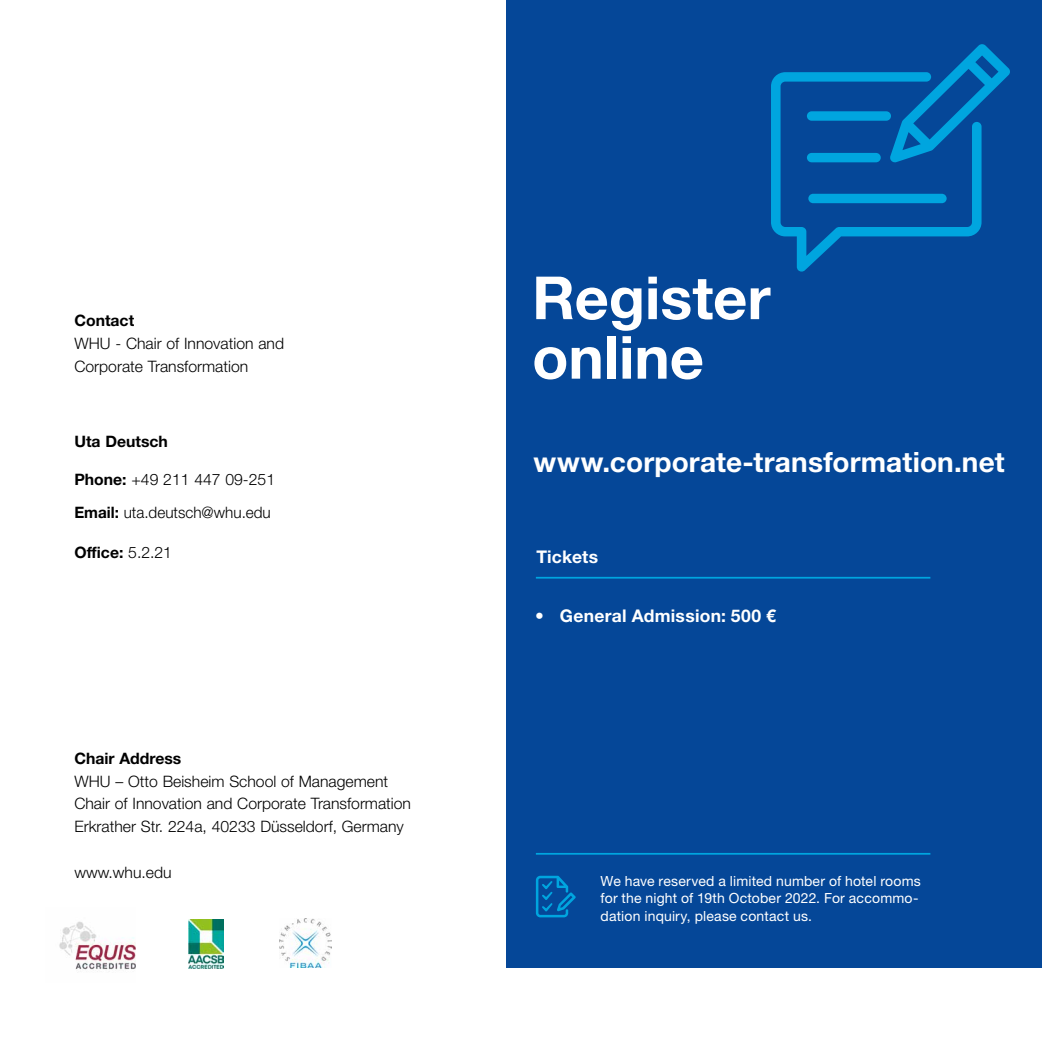
<style>
.page{position:relative;width:1042px;height:1042px;background:#fff}
.page>*{position:absolute;margin:0;border:0;box-sizing:border-box;transform-origin:0 0}
.t1{font:700 59.5px/59.5px "Helvetica Neue LT Pro";color:#fff}
.t2{font:700 28px "Helvetica Neue LT Pro";letter-spacing:.005em;color:#fff}
.t3{font:700 17.5px "Helvetica Neue LT Pro";letter-spacing:.015em;color:#fff}
.t4{font:300 15.75px/22.8px "Helvetica Neue LT Pro";color:#000}
.t5{font:700 15.75px "Helvetica Neue LT Pro";color:#000}
.t6{font:14px/17.5px "Helvetica Neue LT Pro";letter-spacing:.015em;color:#fff}
.s1{font-weight:700}
.s2{font-weight:300}
</style>
<div class="page">
<div style="left:506px;top:0;width:536px;height:967px;background:#054798"></div>
<svg style="left:771px;top:44px;width:239px;height:228px"></svg>
<hr style="left:536px;top:577px;width:394px;height:1px;background:#00a5df">
<hr style="left:536px;top:853px;width:394px;height:1px;background:#00a5df">
<svg style="left:536px;top:876px;width:40px;height:41px"></svg>
<img style="left:280px;top:918px;width:51px;height:49px">
<img style="left:189px;top:919px;width:34px;height:49px">
<img style="left:59px;top:921px;width:77px;height:51px">
<p class="t5" style="left:74px;top:311px;width:61px">Contact</p>
<p class="t4" style="left:74px;top:332px;width:211px">WHU - Chair of Innovation and<br>Corporate Transformation</p>
<p class="t5" style="left:74px;top:432px;width:95px">Uta Deutsch</p>
<p class="t4" style="left:74px;top:468px;width:202px"><span class="s1">Phone:</span> +49 211 447 09-251</p>
<p class="t4" style="left:74px;top:501px;width:198px"><span class="s1">Email:</span> uta.deutsch@whu.edu</p>
<p class="t5" style="left:74px;top:543px;width:99px">Office: <span class="s2">5.2.21</span></p>
<p class="t5" style="left:74px;top:748px;width:108px">Chair Address</p>
<p class="t4" style="left:74px;top:769px;width:338px">WHU – Otto Beisheim School of Management<br>Chair of Innovation and Corporate Transformation<br>Erkrather Str. 224a, 40233 Düsseldorf, Germany</p>
<p class="t4" style="left:74px;top:860px;width:99px">www.whu.edu</p>
<h1 class="t1" style="left:532px;top:267px;width:240px">Register online</h1>
<h2 class="t2" style="left:533px;top:445px;width:473px">www.corporate-transformation.net</h2>
<p class="t3" style="left:536px;top:545px;width:63px">Tickets</p>
<p class="t3" style="left:535px;top:605px;width:242px">• General Admission: 500 €</p>
<p class="t6" style="left:600px;top:871px;width:322px">We have reserved a limited number of hotel rooms for the night of 19th October 2022. For accommo&shy;dation inquiry, please contact us.</p>
</div>
